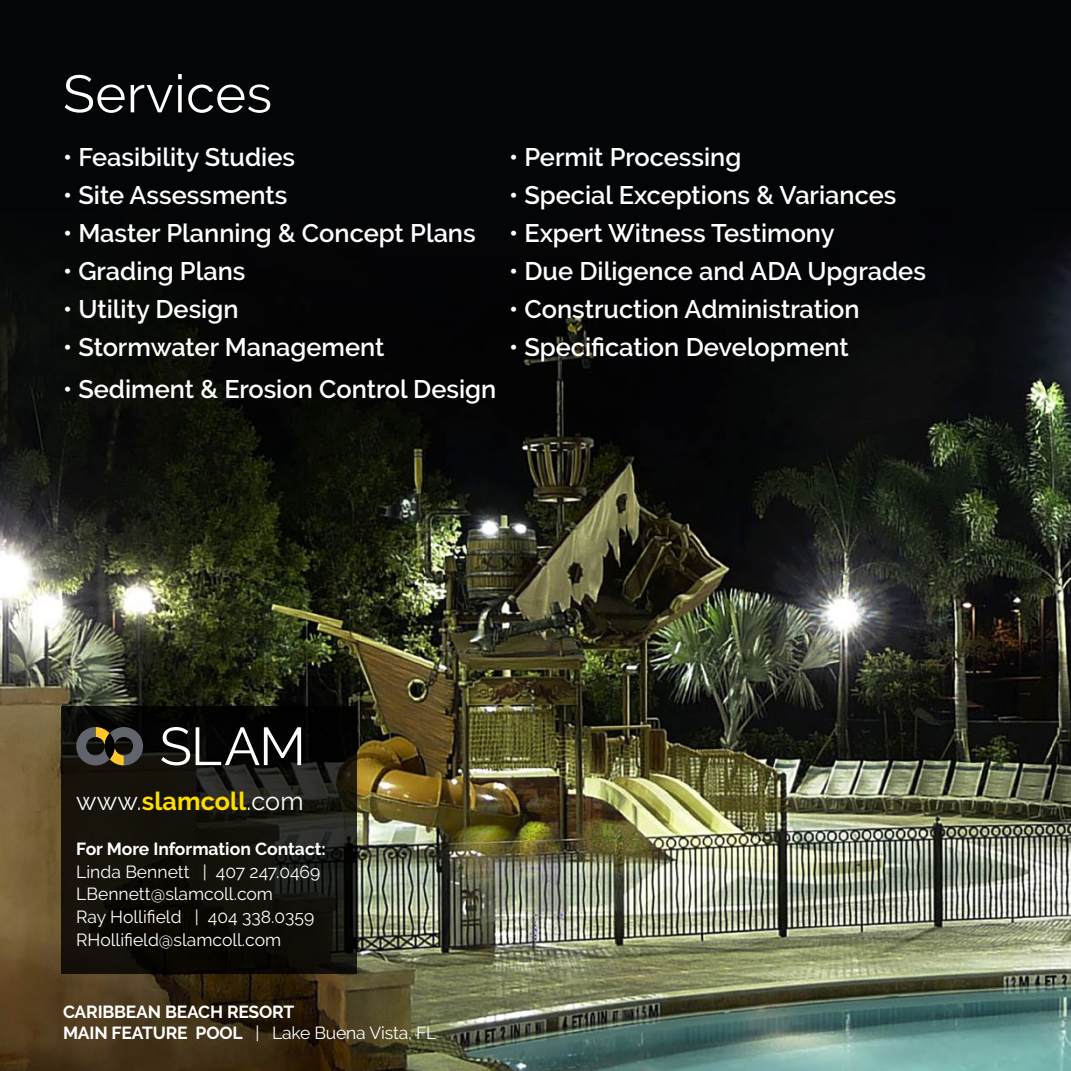
<style>
.page{position:relative;width:1071px;height:1071px;background:#fff}
.page>*{position:absolute;margin:0;border:0;box-sizing:border-box;transform-origin:0 0}
.t1{font:52.5px "Raleway";letter-spacing:.01em;color:#fff}
.t2{font:600 25.38px "Raleway";color:#fff}
.t3{font:25.2px "Raleway";letter-spacing:.005em;color:#fff}
.t4{font:17.5px/22.8px "Raleway";color:#fff}
.t5{font:700 17.5px/21px "Raleway";letter-spacing:-.01em;color:#fff}
.s1{font-weight:700;color:#fd0}
.s2{font-weight:400}
</style>
<div class="page">
<img style="left:0;top:0;width:1071px;height:1071px">
<svg style="left:61px;top:706px;width:296px;height:268px;background:#12110b"></svg>
<svg style="left:76px;top:727px;width:67px;height:38px;background:#4b4637"></svg>
<svg style="left:161px;top:727px;width:29px;height:38px"></svg>
<svg style="left:196px;top:727px;width:105px;height:38px"></svg>
<h1 class="t1" style="left:63px;top:63px;width:211px">Services</h1>
<p class="t2" style="left:63px;top:142px;width:234px">• Feasibility Studies</p>
<p class="t2" style="left:63px;top:180px;width:226px">• Site Assessments</p>
<p class="t2" style="left:63px;top:218px;width:414px">• Master Planning &amp; Concept Plans</p>
<p class="t2" style="left:63px;top:256px;width:184px">• Grading Plans</p>
<p class="t2" style="left:63px;top:295px;width:177px">• Utility Design</p>
<p class="t2" style="left:63px;top:333px;width:323px">• Stormwater Management</p>
<p class="t2" style="left:63px;top:374px;width:435px">• Sediment &amp; Erosion Control Design</p>
<p class="t2" style="left:509px;top:142px;width:234px">• Permit Processing</p>
<p class="t2" style="left:509px;top:180px;width:389px">• Special Exceptions &amp; Variances</p>
<p class="t2" style="left:509px;top:218px;width:327px">• Expert Witness Testimony</p>
<p class="t2" style="left:509px;top:256px;width:418px">• Due Diligence and ADA Upgrades</p>
<p class="t2" style="left:509px;top:295px;width:352px">• Construction Administration</p>
<p class="t2" style="left:509px;top:333px;width:341px">• Specification Development</p>
<p class="t3" style="left:76px;top:786px;width:229px">www.<span class="s1">slamcoll</span>.com</p>
<p class="t5" style="left:76px;top:838px;width:251px">For More Information Contact:</p>
<p class="t4" style="left:76px;top:860px;width:246px">Linda Bennett | 407 247.0469<br>LBennett@slamcoll.com<br>Ray Hollifield | 404 338.0359<br>RHollifield@slamcoll.com</p>
<p class="t5" style="left:63px;top:1002px;width:375px">CARIBBEAN BEACH RESORT<br>MAIN FEATURE POOL <span class="s2">| Lake Buena Vista, FL</span></p>
</div>
